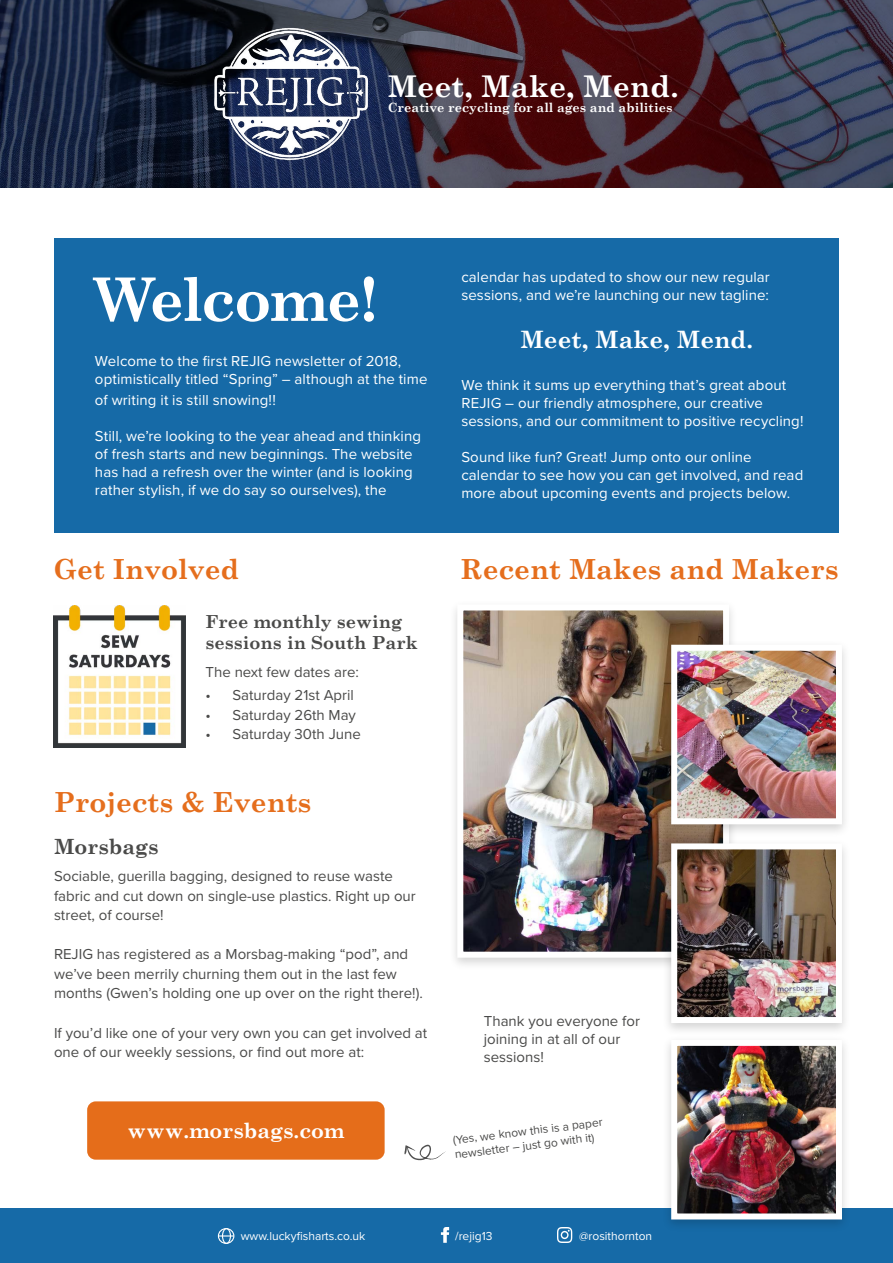
<style>
.page{position:relative;width:893px;height:1263px;background:#fff}
.page>*{position:absolute;margin:0;border:0;box-sizing:border-box;transform-origin:0 0}
.t1{font:700 60px "Century Schoolbook";letter-spacing:-.025em;color:#fff}
.t2{font:700 30px "Century Schoolbook";color:#fff}
.t3{font:700 27.75px "Century Schoolbook";color:#e56e1d}
.t4{font:700 24px "Century Schoolbook";color:#fff}
.t5{font:700 21px "Century Schoolbook";color:#fff}
.t6{font:700 21px "Century Schoolbook";color:#4a4a49}
.t7{font:700 18px/21.6px "Century Schoolbook";color:#4a4a49}
.t8{font:15px/18px "Proxima Nova";letter-spacing:.005em;color:#fff}
.t9{font:15px/19.5px "Proxima Nova";color:#4a4a49}
.t10{font:700 12.75px "Century Schoolbook";color:#fff}
.t11{font:12px/14.4px "Proxima Nova";color:#4a4a49}
.t12{font:12px "Proxima Nova";color:#fff}
</style>
<div class="page">
<div style="left:0;top:1209px;width:893px;height:54px;background:#166aa7"></div>
<div style="left:54px;top:238px;width:785px;height:295px;background:#166aa7"></div>
<img style="left:54px;top:606px;width:131px;height:141px">
<div style="left:87px;top:1101px;width:298px;height:59px;background:#e56d1a;border-radius:9px"></div>
<div style="left:448px;top:599px;width:290px;height:372px;background:#000;opacity:.17"></div>
<img style="left:464px;top:611px;width:258px;height:340px">
<div style="left:457px;top:604px;width:272px;height:354px;border:6px solid #fff"></div>
<div style="left:662px;top:640px;width:189px;height:198px;background:#000;opacity:.17"></div>
<img style="left:678px;top:652px;width:157px;height:165px">
<div style="left:671px;top:645px;width:171px;height:179px;border:6px solid #fff"></div>
<div style="left:662px;top:838px;width:189px;height:198px;background:#000;opacity:.17"></div>
<img style="left:678px;top:850px;width:157px;height:166px">
<div style="left:671px;top:843px;width:171px;height:180px;border:6px solid #fff"></div>
<div style="left:662px;top:1035px;width:189px;height:198px;background:#000;opacity:.17"></div>
<img style="left:678px;top:1047px;width:157px;height:165px">
<div style="left:671px;top:1040px;width:171px;height:179px;border:6px solid #fff"></div>
<svg style="left:404px;top:1145px;width:42px;height:15px"></svg>
<svg style="left:0;top:0;width:893px;height:188px;background:#362939"></svg>
<img style="left:214px;top:17px;width:153px;height:153px">
<svg style="left:441px;top:1227px;width:8px;height:16px"></svg>
<svg style="left:557px;top:1227px;width:15px;height:16px"></svg>
<div style="left:218px;top:1228px;width:16px;height:16px;border:1px solid #fff;border-radius:50%"></div>
<div style="left:222px;top:1228px;width:9px;height:16px;border:1px solid #fff;border-radius:50%"></div>
<svg style="left:218px;top:1235px;width:16px;height:1px"></svg>
<h2 class="t2" style="left:388px;top:68px;width:293px">Meet, Make, Mend.</h2>
<p class="t10" style="left:388px;top:100px;width:286px">Creative recycling for all ages and abilities</p>
<h1 class="t1" style="left:95px;top:263px;width:284px">Welcome!</h1>
<p class="t8" style="left:95px;top:351px;width:334px">Welcome to the first REJIG newsletter of 2018, optimistically titled “Spring” – although at the time</p>
<p class="t8" style="left:95px;top:390px;width:182px">of writing it is still snowing!!</p>
<p class="t8" style="left:95px;top:426px;width:328px">Still, we’re looking to the year ahead and thinking of fresh starts and new beginnings. The website has had a refresh over the winter (and is looking rather stylish, if we do say so ourselves), the</p>
<h3 class="t3" style="left:54px;top:552px;width:187px">Get Involved</h3>
<p class="t7" style="left:206px;top:610px;width:214px">Free monthly sewing sessions in South Park</p>
<p class="t9" style="left:206px;top:661px;width:155px">The next few dates are:</p>
<p class="t9" style="left:206px;top:685px;width:150px">• Saturday 21st April</p>
<p class="t9" style="left:206px;top:704px;width:152px">• Saturday 26th May</p>
<p class="t9" style="left:206px;top:724px;width:157px">• Saturday 30th June</p>
<h3 class="t3" style="left:54px;top:785px;width:259px">Projects &amp; Events</h3>
<h3 class="t6" style="left:54px;top:834px;width:106px">Morsbags</h3>
<p class="t8" style="left:461px;top:267px;width:310px">calendar has updated to show our new regular sessions, and we’re launching our new tagline:</p>
<h3 class="t4" style="left:520px;top:325px;width:234px">Meet, Make, Mend.</h3>
<p class="t8" style="left:461px;top:375px;width:344px">We think it sums up everything that’s great about<br>REJIG – our friendly atmosphere, our creative sessions, and our commitment to positive recycling!</p>
<p class="t8" style="left:461px;top:447px;width:343px">Sound like fun? Great! Jump onto our online calendar to see how you can get involved, and read more about upcoming events and projects below.</p>
<h3 class="t3" style="left:460px;top:552px;width:380px">Recent Makes and Makers</h3>
<p class="t9" style="left:54px;top:866px;width:363px">Sociable, guerilla bagging, designed to reuse waste fabric and cut down on single-use plastics. Right up our street, of course!</p>
<p class="t9" style="left:54px;top:944px;width:370px">REJIG has registered as a Morsbag-making “pod”, and we’ve been merrily churning them out in the last few months (Gwen’s holding one up over on the right there!).</p>
<p class="t9" style="left:54px;top:1022px;width:375px">If you’d like one of your very own you can get involved at one of our weekly sessions, or find out more at:</p>
<p class="t9" style="left:484px;top:1011px;width:158px;line-height:18px">Thank you everyone for joining in at all of our sessions!</p>
<h3 class="t5" style="left:128px;top:1117px;width:218px">www.morsbags.com</h3>
<p class="t11" style="left:452px;top:1132px;width:152px;rotate:-7deg">(Yes, we know this is a paper newsletter – just go with it)</p>
<p class="t12" style="left:241px;top:1227px;width:126px">www.luckyfisharts.co.uk</p>
<p class="t12" style="left:455px;top:1227px;width:39px">/rejig13</p>
<p class="t12" style="left:579px;top:1227px;width:75px">@rosithornton</p>
</div>
